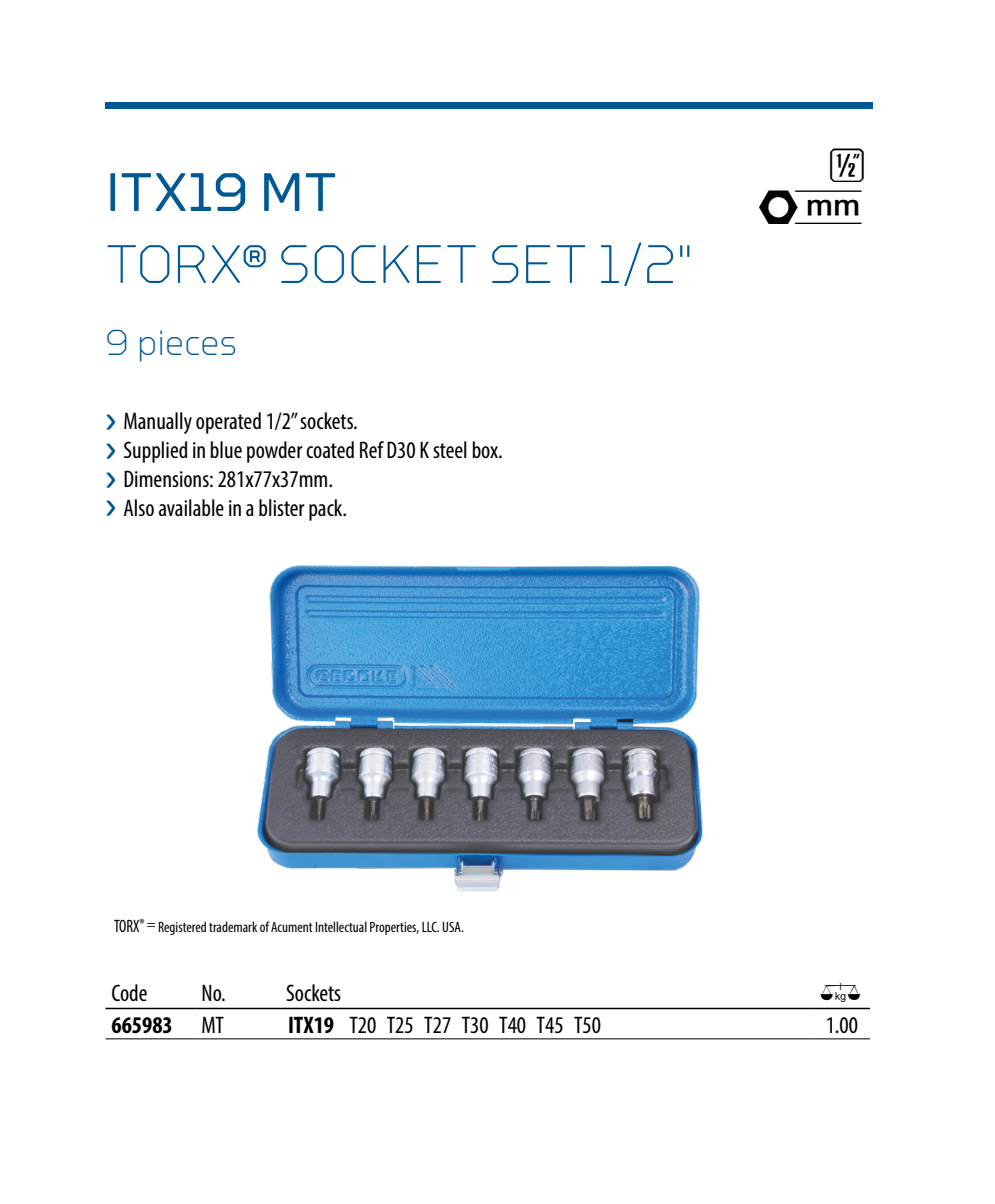
<style>
.page{position:relative;width:995px;height:1204px;background:#fff}
.page>*{position:absolute;margin:0;border:0;box-sizing:border-box;transform-origin:0 0}
.t1{font:300 54px "GEDORE Type";color:#005894}
.t2{font:54px "GEDORE Type";letter-spacing:.005em;color:#005894}
.t3{font:42px "Gedore";color:#000}
.t4{font:300 36px "GEDORE Type";color:#005894}
.t5{font:condensed 24px/28.8px "Myriad Pro";color:#000}
.t6{font:700 condensed 24px "Myriad Pro";color:#000}
.t7{font:24px "Gedore";color:#000}
.t8{font:condensed 15px "Myriad Pro";color:#000;scale:.9 1}
.s1{font-family:"GEDORE Type";font-stretch:normal;font-size:33.6px;color:#005894}
.s2{font-size:18px}
.s3{font-weight:400}
.s4{font-weight:700}
</style>
<div class="page">
<hr style="left:105px;top:1008px;width:91px;height:1px;background:#000">
<hr style="left:196px;top:1008px;width:618px;height:1px;background:#000">
<hr style="left:814px;top:1008px;width:56px;height:1px;background:#000">
<hr style="left:105px;top:1038px;width:91px;height:1px;background:#000">
<hr style="left:196px;top:1038px;width:618px;height:1px;background:#000">
<hr style="left:814px;top:1038px;width:56px;height:1px;background:#000">
<img style="left:257px;top:565px;width:446px;height:327px">
<div style="left:105px;top:103px;width:767px;height:6px;background:#005894"></div>
<h1 class="t2" style="left:105px;top:162px;width:233px">ITX19 MT</h1>
<h1 class="t1" style="left:105px;top:234px;width:589px">TORX® SOCKET SET 1/2"</h1>
<h3 class="t4" style="left:105px;top:322px;width:133px">9 pieces</h3>
<p class="t5" style="left:105px;top:407px;width:399px"><span class="s1">›</span> Manually operated 1/2” sockets.<br><span class="s1">›</span> Supplied in blue powder coated Ref D30 K steel box. <span class="s1">›</span> Dimensions: 281x77x37mm.<br><span class="s1">›</span> Also available in a blister pack.</p>
<h2 class="t3" style="left:829px;top:143px;width:37px">T</h2>
<h2 class="t3" style="left:757px;top:185px;width:109px">!</h2>
<p class="t8" style="left:114px;top:918px;width:390px"><span class="s2">TORX</span>® = Registered trademark of Acument Intellectual Properties, LLC. USA.</p>
<p class="t5" style="left:111px;top:979px;width:37px">Code</p>
<p class="t5" style="left:202px;top:979px;width:26px">No.</p>
<p class="t5" style="left:286px;top:979px;width:57px">Sockets</p>
<p class="t7" style="left:820px;top:980px;width:43px">0</p>
<p class="t6" style="left:111px;top:1010px;width:114px">665983 <span class="s3">MT</span></p>
<p class="t5" style="left:288px;top:1010px;width:314px"><span class="s4">ITX19</span> T20 T25 T27 T30 T40 T45 T50</p>
<p class="t5" style="left:826px;top:1010px;width:34px">1.00</p>
</div>
